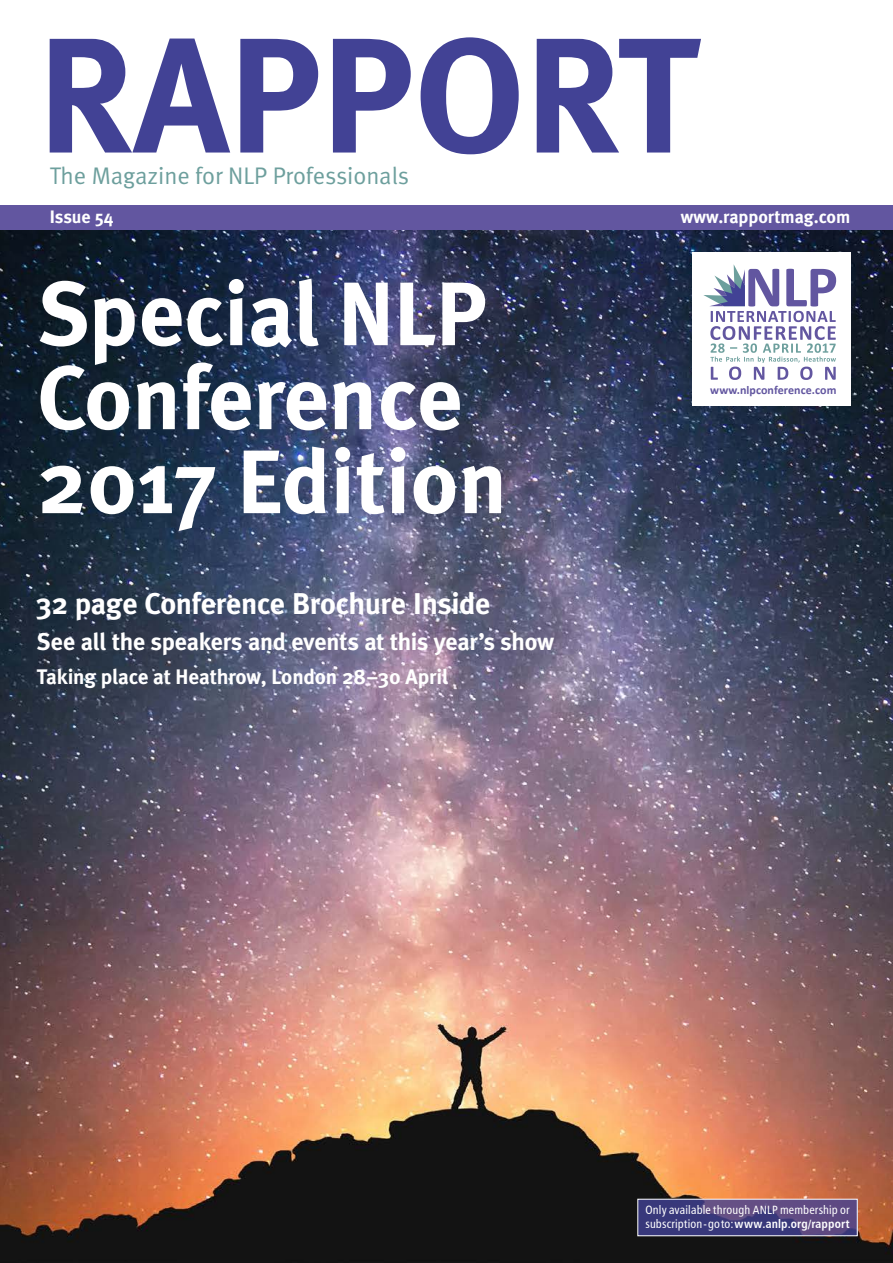
<style>
.page{position:relative;width:893px;height:1263px;background:#fff}
.page>*{position:absolute;margin:0;border:0;box-sizing:border-box;transform-origin:0 0}
.t1{font:700 163.5px "Meta";color:#424295}
.t2{font:700 90px/84px "Meta";color:#fff}
.t3{font:700 30px "Meta Plus";letter-spacing:-.01em;color:#fff}
.t4{font:700 24px "Meta Plus";letter-spacing:-.01em;color:#fff}
.t5{font:24px "Meta Normal LF";color:#6d9f9d}
.t6{font:700 21px "Meta";letter-spacing:-.005em;color:#fff}
.t7{font:700 18px "Meta";letter-spacing:-.005em;color:#fff}
.t8{font:12px "Humanist 777 BT Bold Condensed B";letter-spacing:.015em;color:#fff}
.t9{font:12px "Humanist 777 BT Roman Condensed B";letter-spacing:.01em;color:#fff}
.t10{font:700 12px "Calibri";letter-spacing:.005em;color:#6256a0}
.s1{font-family:"Humanist 777 BT Roman Condensed B"}
</style>
<div class="page">
<div style="left:0;top:205px;width:893px;height:42px;background:#6256a0"></div>
<img style="left:0;top:230px;width:893px;height:1033px">
<svg style="left:639px;top:1201px;width:217px;height:33px;background:#4a417e"></svg>
<div style="left:637px;top:1199px;width:221px;height:37px;border:1px solid #fff"></div>
<div style="left:692px;top:252px;width:158px;height:154px;background:#fff"></div>
<svg style="left:703px;top:264px;width:133px;height:116px"></svg>
<h1 class="t1" style="left:38px;top:-2px;width:661px">Rapport</h1>
<p class="t5" style="left:50px;top:162px;width:361px">The Magazine for NLP Professionals</p>
<p class="t7" style="left:50px;top:206px;width:65px">Issue 54</p>
<p class="t7" style="left:681px;top:206px;width:171px">www.rapportmag.com</p>
<h2 class="t2" style="left:37px;top:271px;width:472px">Special NLP<br>Conference<br>2017 Edition</h2>
<p class="t3" style="left:37px;top:586px;width:455px">32 page Conference Brochure Inside</p>
<p class="t4" style="left:37px;top:628px;width:519px">See all the speakers and events at this year’s show</p>
<p class="t6" style="left:37px;top:664px;width:412px">Taking place at Heathrow, London 28–30 April</p>
<p class="t10" style="left:710px;top:383px;width:128px">www.nlpconference.com</p>
<p class="t9" style="left:645px;top:1202px;width:206px">Only available through ANLP membership or</p>
<p class="t8" style="left:645px;top:1216px;width:206px"><span class="s1">subscription - go to:</span> www.anlp.org/rapport</p>
</div>
